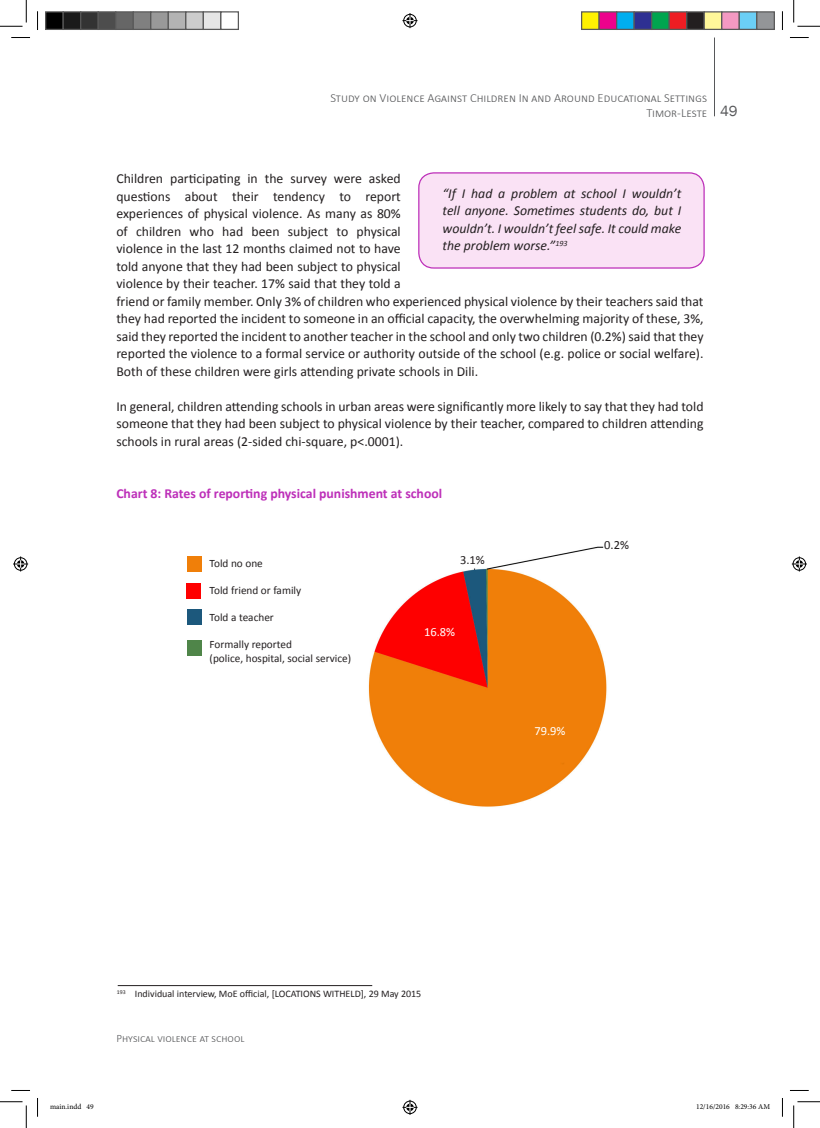
<style>
.page{position:relative;width:820px;height:1128px;background:#fff}
.page>*{position:absolute;margin:0;border:0;box-sizing:border-box;transform-origin:0 0}
.t1{font:15px "Franklin Gothic";color:#57585a}
.t2{font:13.75px/17.5px "Calibri";color:#231f20}
.t3{font:italic 13.75px/17.5px "Calibri";color:#231f20;text-align:justify}
.t4{font:700 13.75px "Calibri";color:#bd2fb9}
.t5{font:300 12.5px/15px "Calibri";color:#57585a;text-align:right}
.t6{font:12.5px "Calibri";color:#fff}
.t7{font:12.5px "Calibri";color:#231f20}
.t8{font:11.25px "Calibri";color:#231f20}
.t9{font:300 11.25px "Calibri";color:#57585a}
.t10{font:10px "Calibri";color:#231f20}
.t11{font:7.5px "Minion Pro";color:#000}
</style>
<div class="page">
<hr style="left:713px;top:38px;width:1px;height:78px;background:#57585a">
<hr style="left:118px;top:985px;width:254px;height:1px;background:#231f20">
<div style="left:418px;top:173px;width:285px;height:95px;background:#fae2f5;border-radius:15px"></div>
<div style="left:418px;top:172px;width:286px;height:96px;border:1px solid #bd2fb9;border-radius:15px"></div>
<img style="left:368px;top:546px;width:239px;height:261px">
<div style="left:187px;top:556px;width:14px;height:16px;background:#f07f09"></div>
<div style="left:186px;top:583px;width:15px;height:15px;background:#fe0000"></div>
<div style="left:187px;top:609px;width:14px;height:15px;background:#1c587c"></div>
<div style="left:187px;top:639px;width:14px;height:16px;background:#4f8549"></div>
<svg style="left:11px;top:37px;width:19px;height:1px"></svg>
<svg style="left:790px;top:37px;width:18px;height:1px"></svg>
<svg style="left:11px;top:1090px;width:19px;height:1px"></svg>
<svg style="left:790px;top:1090px;width:18px;height:1px"></svg>
<svg style="left:37px;top:11px;width:1px;height:19px"></svg>
<svg style="left:37px;top:1098px;width:1px;height:18px"></svg>
<svg style="left:781px;top:12px;width:1px;height:18px"></svg>
<svg style="left:781px;top:1098px;width:1px;height:18px"></svg>
<svg style="left:0;top:0;width:27px;height:27px"></svg>
<svg style="left:0;top:1101px;width:27px;height:26px"></svg>
<svg style="left:793px;top:0;width:26px;height:27px"></svg>
<svg style="left:793px;top:1101px;width:26px;height:26px"></svg>
<svg style="left:402px;top:13px;width:15px;height:15px"></svg>
<svg style="left:402px;top:1099px;width:15px;height:15px"></svg>
<svg style="left:13px;top:556px;width:15px;height:15px"></svg>
<svg style="left:791px;top:556px;width:15px;height:15px"></svg>
<div style="left:46px;top:12px;width:17px;height:17px;background:#000"></div>
<div style="left:45px;top:11px;width:19px;height:19px;border:1px solid #595959"></div>
<div style="left:63px;top:12px;width:18px;height:17px;background:#1a1a1a"></div>
<div style="left:62px;top:11px;width:19px;height:19px;border:1px solid #595959"></div>
<div style="left:81px;top:12px;width:17px;height:17px;background:#333"></div>
<div style="left:80px;top:11px;width:19px;height:19px;border:1px solid #595959"></div>
<div style="left:98px;top:12px;width:18px;height:17px;background:#4d4d4d"></div>
<div style="left:98px;top:11px;width:18px;height:19px;border:1px solid #595959"></div>
<div style="left:116px;top:12px;width:17px;height:17px;background:#666"></div>
<div style="left:115px;top:11px;width:19px;height:19px;border:1px solid #595959"></div>
<div style="left:133px;top:12px;width:18px;height:17px;background:#808080"></div>
<div style="left:132px;top:11px;width:19px;height:19px;border:1px solid #595959"></div>
<div style="left:151px;top:12px;width:17px;height:17px;background:#999"></div>
<div style="left:150px;top:11px;width:19px;height:19px;border:1px solid #595959"></div>
<div style="left:168px;top:12px;width:18px;height:17px;background:#b3b3b3"></div>
<div style="left:168px;top:11px;width:18px;height:19px;border:1px solid #595959"></div>
<div style="left:186px;top:12px;width:17px;height:17px;background:#ccc"></div>
<div style="left:185px;top:11px;width:19px;height:19px;border:1px solid #595959"></div>
<div style="left:203px;top:12px;width:18px;height:17px;background:#e6e6e6"></div>
<div style="left:202px;top:11px;width:19px;height:19px;border:1px solid #595959"></div>
<div style="left:220px;top:11px;width:19px;height:19px;border:1px solid #595959"></div>
<div style="left:581px;top:12px;width:17px;height:17px;background:#fff101"></div>
<div style="left:580px;top:11px;width:19px;height:19px;border:1px solid #595959"></div>
<div style="left:598px;top:12px;width:18px;height:17px;background:#ed028c"></div>
<div style="left:598px;top:11px;width:19px;height:19px;border:1px solid #595959"></div>
<div style="left:616px;top:12px;width:17px;height:17px;background:#00aeef"></div>
<div style="left:615px;top:11px;width:19px;height:19px;border:1px solid #595959"></div>
<div style="left:633px;top:12px;width:18px;height:17px;background:#2e3092"></div>
<div style="left:633px;top:11px;width:19px;height:19px;border:1px solid #595959"></div>
<div style="left:651px;top:12px;width:17px;height:17px;background:#00a54f"></div>
<div style="left:650px;top:11px;width:19px;height:19px;border:1px solid #595959"></div>
<div style="left:668px;top:12px;width:18px;height:17px;background:#ee1d23"></div>
<div style="left:668px;top:11px;width:19px;height:19px;border:1px solid #595959"></div>
<div style="left:686px;top:12px;width:17px;height:17px;background:#231f20"></div>
<div style="left:685px;top:11px;width:19px;height:19px;border:1px solid #595959"></div>
<div style="left:703px;top:12px;width:18px;height:17px;background:#fff79a"></div>
<div style="left:703px;top:11px;width:19px;height:19px;border:1px solid #595959"></div>
<div style="left:721px;top:12px;width:17px;height:17px;background:#f499c2"></div>
<div style="left:720px;top:11px;width:19px;height:19px;border:1px solid #595959"></div>
<div style="left:738px;top:12px;width:18px;height:17px;background:#6bcff6"></div>
<div style="left:738px;top:11px;width:19px;height:19px;border:1px solid #595959"></div>
<div style="left:756px;top:12px;width:17px;height:17px;background:#939598"></div>
<div style="left:755px;top:11px;width:19px;height:19px;border:1px solid #595959"></div>
<p class="t5" style="left:330px;top:90px;width:378px">Study on Violence Against Children In and Around Educational Settings<br>Timor-Leste</p>
<p class="t1" style="left:719px;top:101px;width:19px">49</p>
<p class="t2" style="left:116px;top:170px;width:588px">Children participating in the survey were asked<br>questions about their tendency to report<br>experiences of physical violence. As many as 80%<br>of children who had been subject to physical<br>violence in the last 12 months claimed not to have<br>told anyone that they had been subject to physical<br>violence by their teacher. 17% said that they told a<br>friend or family member. Only 3% of children who experienced physical violence by their teachers said that they had reported the incident to someone in an official capacity, the overwhelming majority of these, 3%, said they reported the incident to another teacher in the school and only two children (0.2%) said that they reported the violence to a formal service or authority outside of the school (e.g. police or social welfare).<br>Both of these children were girls attending private schools in Dili.</p>
<p class="t2" style="left:116px;top:397px;width:588px;text-align:justify">In general, children attending schools in urban areas were significantly more likely to say that they had told someone that they had been subject to physical violence by their teacher, compared to children attending schools in rural areas (2-sided chi-square, p&lt;.0001).</p>
<p class="t3" style="left:442px;top:184px;width:240px">“If I had a problem at school I wouldn’t tell anyone. Sometimes students do, but I wouldn’t. I wouldn’t feel safe. It could make the problem worse.”<sup>193</sup></p>
<p class="t4" style="left:116px;top:485px;width:327px">Chart 8: Rates of reporting physical punishment at school</p>
<p class="t8" style="left:209px;top:556px;width:55px">Told no one</p>
<p class="t8" style="left:209px;top:583px;width:93px">Told friend or family</p>
<p class="t8" style="left:209px;top:610px;width:66px">Told a teacher</p>
<p class="t8" style="left:209px;top:637px;width:84px">Formally reported</p>
<p class="t8" style="left:209px;top:650px;width:143px">(police, hospital, social service)</p>
<p class="t7" style="left:460px;top:552px;width:26px">3.1%</p>
<p class="t6" style="left:424px;top:624px;width:33px">16.8%</p>
<p class="t7" style="left:604px;top:537px;width:26px">0.2%</p>
<p class="t6" style="left:534px;top:723px;width:33px">79.9%</p>
<p class="t10" style="left:117px;top:987px;width:306px"><sup>193</sup> Individual interview, MoE official, [LOCATIONS WITHELD], 29 May 2015</p>
<p class="t9" style="left:116px;top:1030px;width:129px">Physical violence at school</p>
<p class="t11" style="left:50px;top:1101px;width:45px">main.indd 49</p>
<p class="t11" style="left:695px;top:1101px;width:75px">12/16/2016 8:29:36 AM</p>
</div>
